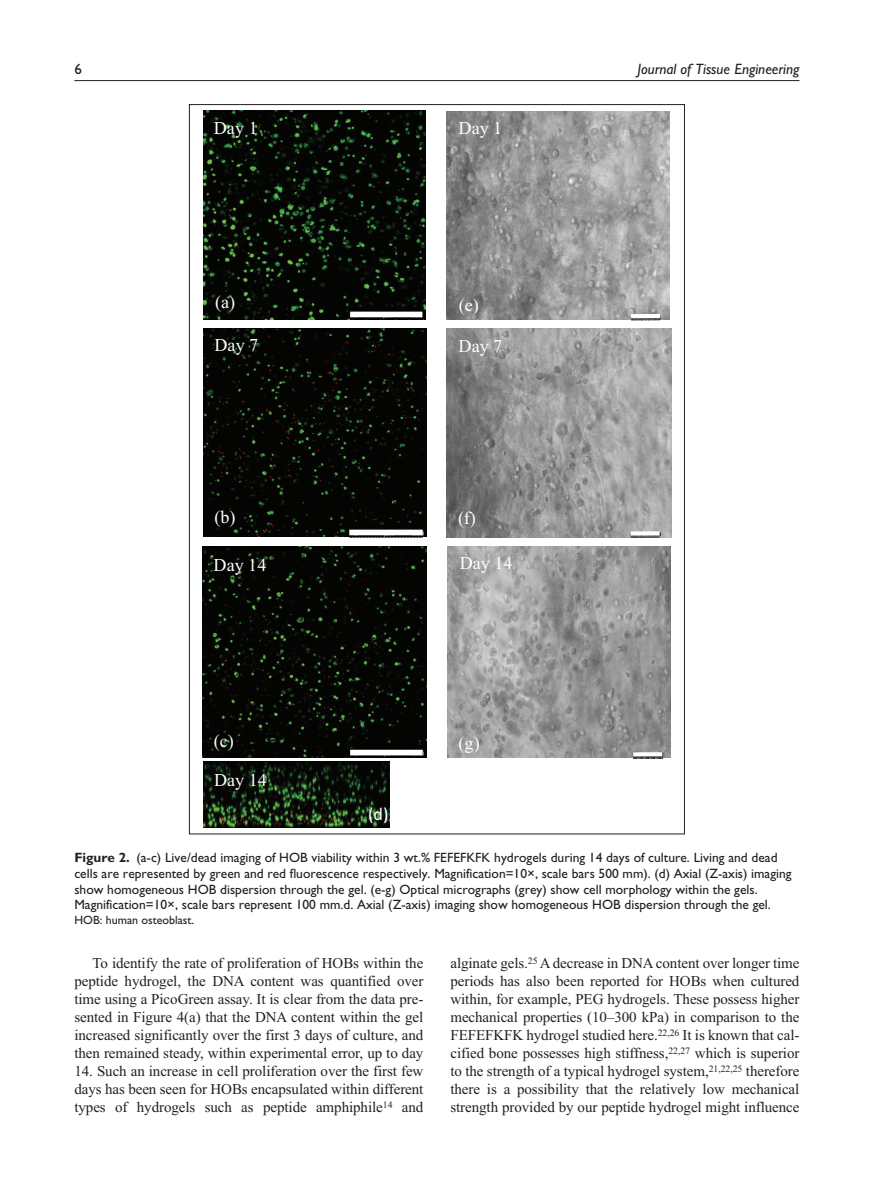
<style>
.page{position:relative;width:893px;height:1191px;background:#fff}
.page>*{position:absolute;margin:0;border:0;box-sizing:border-box;transform-origin:0 0}
.t1{font:18.15px "Times New Roman";color:#fff}
.t2{font:18.15px "Calibri";color:#fff}
.t3{font:15px/18px "Times New Roman";letter-spacing:-.005em;color:#231f20;text-align:justify}
.t4{font:italic 15px "Gill Sans Std";color:#231f20}
.t5{font:15px "Gill Sans Std";color:#231f20}
.t6{font:13.5px/15.8px "Gill Sans Std";color:#231f20}
.t7{font:12px "Gill Sans Std";color:#231f20}
.s1{font-weight:700}
</style>
<div class="page">
<hr style="left:74px;top:80px;width:725px;height:1px;background:#231f20">
<img style="left:203px;top:762px;width:187px;height:65px">
<img style="left:446px;top:111px;width:224px;height:209px">
<svg style="left:631px;top:318px;width:29px;height:3px"></svg>
<hr style="left:631px;top:314px;width:29px;height:4px;background:#fff">
<img style="left:203px;top:328px;width:223px;height:209px">
<img style="left:349px;top:535px;width:74px;height:2px">
<div style="left:349px;top:529px;width:74px;height:6px;background:#fff"></div>
<img style="left:203px;top:111px;width:222px;height:208px">
<img style="left:350px;top:317px;width:72px;height:3px">
<div style="left:350px;top:312px;width:72px;height:5px;background:#fff"></div>
<img style="left:203px;top:546px;width:223px;height:211px">
<img style="left:350px;top:755px;width:73px;height:3px">
<div style="left:350px;top:749px;width:73px;height:6px;background:#fff"></div>
<img style="left:446px;top:329px;width:225px;height:208px">
<svg style="left:631px;top:535px;width:29px;height:3px"></svg>
<svg style="left:631px;top:531px;width:29px;height:4px"></svg>
<img style="left:448px;top:546px;width:222px;height:211px">
<svg style="left:633px;top:756px;width:29px;height:3px"></svg>
<svg style="left:633px;top:752px;width:29px;height:4px"></svg>
<p class="t5" style="left:74px;top:60px;width:9px">6</p>
<p class="t4" style="left:637px;top:60px;width:163px">Journal of Tissue Engineering</p>
<p class="t1" style="left:214px;top:118px;width:45px">Day 1</p>
<p class="t1" style="left:459px;top:118px;width:45px">Day 1</p>
<p class="t1" style="left:215px;top:292px;width:22px">(a)</p>
<p class="t1" style="left:459px;top:295px;width:22px">(e)</p>
<p class="t1" style="left:215px;top:334px;width:45px">Day 7</p>
<p class="t1" style="left:459px;top:336px;width:45px">Day 7</p>
<p class="t1" style="left:214px;top:507px;width:23px">(b)</p>
<p class="t1" style="left:214px;top:555px;width:54px">Day 14</p>
<p class="t1" style="left:458px;top:507px;width:19px">(f)</p>
<p class="t1" style="left:460px;top:552px;width:54px">Day 14</p>
<p class="t1" style="left:214px;top:731px;width:22px">(c)</p>
<p class="t1" style="left:458px;top:733px;width:15px">G</p>
<p class="t1" style="left:459px;top:732px;width:23px">(g)</p>
<p class="t1" style="left:214px;top:769px;width:54px">Day 14</p>
<p class="t2" style="left:368px;top:802px;width:22px">(d)</p>
<p class="t6" style="left:74px;top:849px;width:719px"><span class="s1">Figure 2.</span> (a-c) Live/dead imaging of HOB viability within 3 wt.% FEFEFKFK hydrogels during 14 days of culture. Living and dead cells are represented by green and red fluorescence respectively. Magnification=10×, scale bars 500 mm). (d) Axial (Z-axis) imaging show homogeneous HOB dispersion through the gel. (e-g) Optical micrographs (grey) show cell morphology within the gels.<br>Magnification=10×, scale bars represent 100 mm.d. Axial (Z-axis) imaging show homogeneous HOB dispersion through the gel.</p>
<p class="t7" style="left:74px;top:912px;width:121px">HOB: human osteoblast.</p>
<p class="t3" style="left:74px;top:954px;width:351px;text-indent:18px">To identify the rate of proliferation of HOBs within the peptide hydrogel, the DNA content was quantified over time using a PicoGreen assay. It is clear from the data pre&shy;sented in Figure 4(a) that the DNA content within the gel increased significantly over the first 3 days of culture, and then remained steady, within experimental error, up to day</p>
<p class="t3" style="left:74px;top:1062px;width:351px">14. Such an increase in cell proliferation over the first few days has been seen for HOBs encapsulated within different types of hydrogels such as peptide amphiphile<sup>14</sup> and</p>
<p class="t3" style="left:450px;top:954px;width:351px">alginate gels.<sup>25</sup> A decrease in DNA content over longer time periods has also been reported for HOBs when cultured within, for example, PEG hydrogels. These possess higher mechanical properties (10–300 kPa) in comparison to the FEFEFKFK hydrogel studied here.<sup>22,26</sup> It is known that cal&shy;cified bone possesses high stiffness,<sup>22,27</sup> which is superior to the strength of a typical hydrogel system,<sup>21,22,25</sup> therefore there is a possibility that the relatively low mechanical strength provided by our peptide hydrogel might influence</p>
</div>
